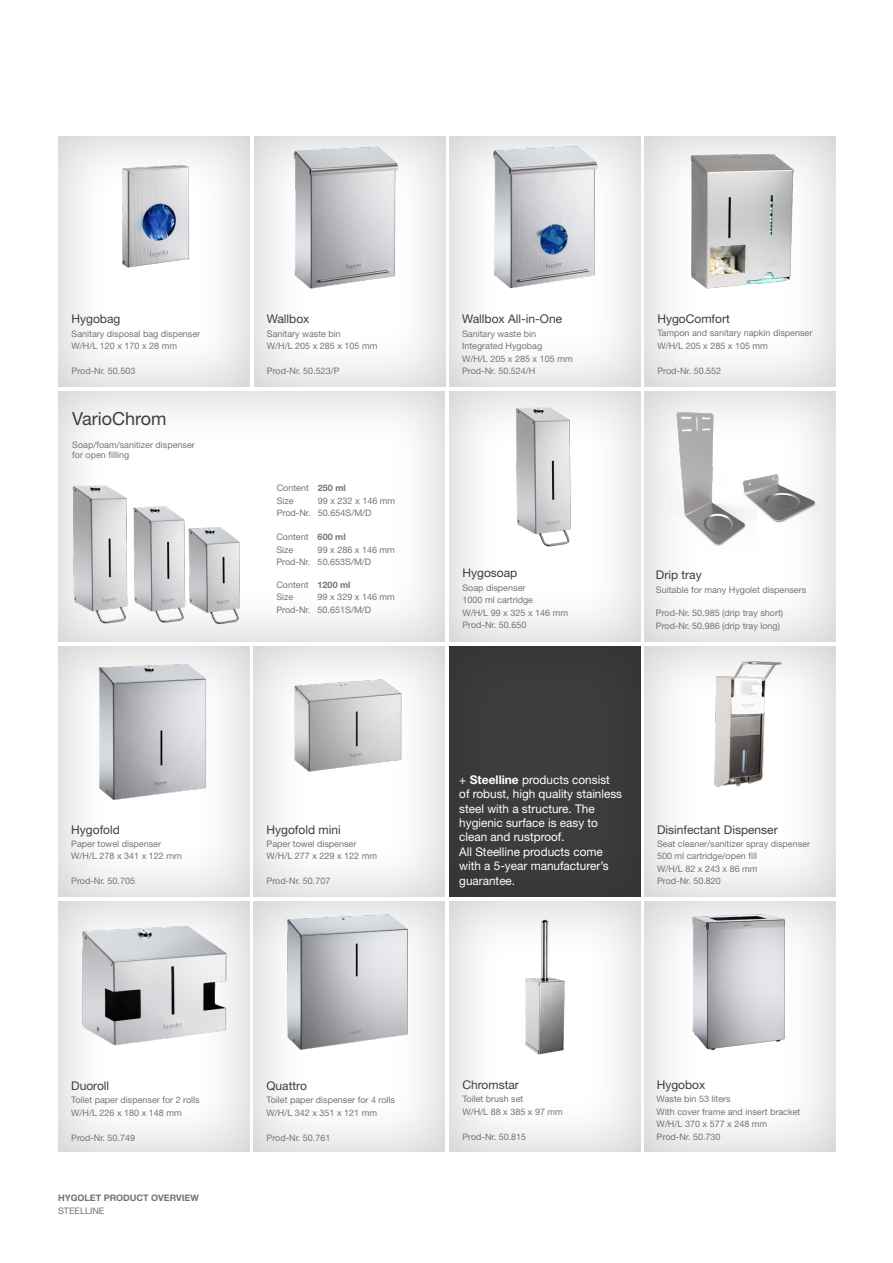
<style>
.page{position:relative;width:893px;height:1263px;background:#fff}
.page>*{position:absolute;margin:0;border:0;box-sizing:border-box;transform-origin:0 0}
.t1{font:18px "Helvetica Neue LT Std";color:#3d3d3c}
.t2{font:12px/14.4px "Helvetica Neue LT Std";color:#fff}
.t3{font:12px "Helvetica Neue LT Std";color:#3d3d3c}
.t4{font:9px/12.5px "Helvetica Neue LT Std";color:#757474}
.t5{font:700 9px "Helvetica Neue LT Std";color:#757474}
.s1{font-weight:700}
</style>
<div class="page">
<div style="left:437px;top:380px;width:217px;height:262px;background:#000;opacity:.2"></div>
<div style="left:631px;top:635px;width:217px;height:263px;background:#000;opacity:.2"></div>
<div style="left:241px;top:125px;width:218px;height:262px;background:#000;opacity:.2"></div>
<div style="left:436px;top:125px;width:219px;height:262px;background:#000;opacity:.2"></div>
<div style="left:46px;top:890px;width:217px;height:263px;background:#000;opacity:.2"></div>
<div style="left:242px;top:890px;width:217px;height:263px;background:#000;opacity:.2"></div>
<div style="left:46px;top:380px;width:414px;height:262px;background:#000;opacity:.2"></div>
<div style="left:436px;top:890px;width:219px;height:263px;background:#000;opacity:.2"></div>
<div style="left:632px;top:380px;width:218px;height:262px;background:#000;opacity:.2"></div>
<div style="left:47px;top:125px;width:217px;height:262px;background:#000;opacity:.2"></div>
<img style="left:270px;top:139px;width:159px;height:153px">
<img style="left:75px;top:910px;width:158px;height:153px">
<img style="left:93px;top:153px;width:123px;height:123px">
<img style="left:468px;top:139px;width:153px;height:153px">
<img style="left:271px;top:905px;width:157px;height:153px">
<img style="left:499px;top:402px;width:92px;height:148px">
<img style="left:493px;top:910px;width:104px;height:153px">
<div style="left:631px;top:124px;width:219px;height:263px;background:#000;opacity:.2"></div>
<img style="left:645px;top:146px;width:191px;height:153px">
<div style="left:46px;top:635px;width:217px;height:263px;background:#000;opacity:.2"></div>
<img style="left:654px;top:646px;width:178px;height:153px">
<img style="left:77px;top:655px;width:154px;height:153px">
<div style="left:242px;top:635px;width:217px;height:263px;background:#000;opacity:.2"></div>
<img style="left:273px;top:646px;width:153px;height:153px">
<div style="left:632px;top:890px;width:218px;height:263px;background:#000;opacity:.2"></div>
<img style="left:663px;top:905px;width:153px;height:153px">
<img style="left:756px;top:428px;width:65px;height:126px">
<img style="left:659px;top:401px;width:97px;height:153px">
<img style="left:138px;top:497px;width:51px;height:131px">
<img style="left:65px;top:480px;width:73px;height:148px">
<img style="left:176px;top:519px;width:80px;height:110px">
<div style="left:437px;top:635px;width:217px;height:263px;background:#000;opacity:.2"></div>
<h2 class="t3" style="left:72px;top:312px;width:50px">Hygobag</h2>
<p class="t4" style="left:72px;top:327px;width:130px">Sanitary disposal bag dispenser<br>W/H/L 120 x 170 x 28 mm</p>
<p class="t4" style="left:72px;top:365px;width:65px">Prod-Nr. 50.503</p>
<h1 class="t1" style="left:72px;top:408px;width:96px">VarioChrom</h1>
<p class="t4" style="left:72px;top:439px;width:124px;line-height:10.6px">Soap/foam/sanitizer dispenser for open filling</p>
<h2 class="t3" style="left:71px;top:822px;width:50px">Hygofold</h2>
<p class="t4" style="left:71px;top:837px;width:112px">Paper towel dispenser<br>W/H/L 278 x 341 x 122 mm</p>
<p class="t4" style="left:71px;top:875px;width:65px">Prod-Nr. 50.705</p>
<h2 class="t3" style="left:267px;top:312px;width:44px">Wallbox</h2>
<p class="t4" style="left:267px;top:327px;width:112px">Sanitary waste bin<br>W/H/L 205 x 285 x 105 mm</p>
<p class="t4" style="left:267px;top:365px;width:74px">Prod-Nr. 50.523/P</p>
<p class="t4" style="left:277px;top:482px;width:71px">Content <span class="s1">250 ml<br></span>Size</p>
<p class="t4" style="left:277px;top:494px;width:120px;text-indent:41px">99 x 232 x 146 mm<br>Prod-Nr. 50.654S/M/D</p>
<p class="t4" style="left:276px;top:531px;width:71px">Content <span class="s1">600 ml<br></span>Size</p>
<p class="t4" style="left:276px;top:543px;width:120px;text-indent:41px">99 x 286 x 146 mm<br>Prod-Nr. 50.653S/M/D</p>
<p class="t4" style="left:276px;top:578px;width:76px">Content <span class="s1">1200 ml<br></span>Size</p>
<p class="t4" style="left:276px;top:591px;width:120px;text-indent:41px">99 x 329 x 146 mm<br>Prod-Nr. 50.651S/M/D</p>
<h2 class="t3" style="left:266px;top:822px;width:76px">Hygofold mini</h2>
<p class="t4" style="left:266px;top:837px;width:112px">Paper towel dispenser<br>W/H/L 277 x 229 x 122 mm</p>
<p class="t4" style="left:266px;top:875px;width:65px">Prod-Nr. 50.707</p>
<h2 class="t3" style="left:462px;top:312px;width:102px">Wallbox All-in-One</h2>
<p class="t4" style="left:462px;top:327px;width:112px">Sanitary waste bin<br>Integrated Hygobag<br>W/H/L 205 x 285 x 105 mm<br>Prod-Nr. 50.524/H</p>
<h2 class="t3" style="left:657px;top:311px;width:74px">HygoComfort</h2>
<p class="t4" style="left:657px;top:327px;width:157px">Tampon and sanitary napkin dispenser<br>W/H/L 205 x 285 x 105 mm</p>
<p class="t4" style="left:657px;top:364px;width:65px">Prod-Nr. 50.552</p>
<h2 class="t3" style="left:462px;top:566px;width:56px">Hygosoap</h2>
<p class="t4" style="left:462px;top:581px;width:107px">Soap dispenser<br>1000 ml cartridge<br>W/H/L 99 x 325 x 146 mm<br>Prod-Nr. 50.650</p>
<h2 class="t3" style="left:656px;top:568px;width:47px">Drip tray</h2>
<p class="t4" style="left:656px;top:583px;width:152px">Suitable for many Hygolet dispensers</p>
<p class="t4" style="left:656px;top:607px;width:129px">Prod-Nr. 50.985 (drip tray short)<br>Prod-Nr. 50.986 (drip tray long)</p>
<h2 class="t2" style="left:459px;top:772px;width:164px">+ <span class="s1">Steelline</span> products consist of robust, high quality stainless steel with a structure. The hygienic surface is easy to clean and rustproof.<br>All Steelline products come with a 5-year manufacturer’s guarantee.</h2>
<h2 class="t3" style="left:657px;top:822px;width:122px">Disinfectant Dispenser</h2>
<p class="t4" style="left:657px;top:837px;width:154px">Seat cleaner/sanitizer spray dispenser<br>500 ml cartridge/open fill<br>W/H/L 82 x 243 x 86 mm<br>Prod-Nr. 50.820</p>
<h2 class="t3" style="left:71px;top:1078px;width:40px">Duoroll</h2>
<p class="t4" style="left:71px;top:1093px;width:130px">Toilet paper dispenser for 2 rolls<br>W/H/L 226 x 180 x 148 mm</p>
<p class="t4" style="left:71px;top:1131px;width:65px">Prod-Nr. 50.749</p>
<p class="t5" style="left:58px;top:1192px;width:142px">HYGOLET PRODUCT OVERVIEW</p>
<p class="t4" style="left:58px;top:1204px;width:48px">STEELLINE</p>
<h2 class="t3" style="left:266px;top:1078px;width:42px">Quattro</h2>
<p class="t4" style="left:266px;top:1093px;width:130px">Toilet paper dispenser for 4 rolls<br>W/H/L 342 x 351 x 121 mm</p>
<p class="t4" style="left:266px;top:1131px;width:65px">Prod-Nr. 50.761</p>
<h2 class="t3" style="left:462px;top:1077px;width:58px">Chromstar</h2>
<p class="t4" style="left:462px;top:1092px;width:102px">Toilet brush set<br>W/H/L 88 x 385 x 97 mm</p>
<p class="t4" style="left:462px;top:1130px;width:65px">Prod-Nr. 50.815</p>
<h2 class="t3" style="left:657px;top:1077px;width:50px">Hygobox</h2>
<p class="t4" style="left:657px;top:1092px;width:145px">Waste bin 53 liters<br>With cover frame and insert bracket<br>W/H/L 370 x 577 x 248 mm<br>Prod-Nr. 50.730</p>
</div>
